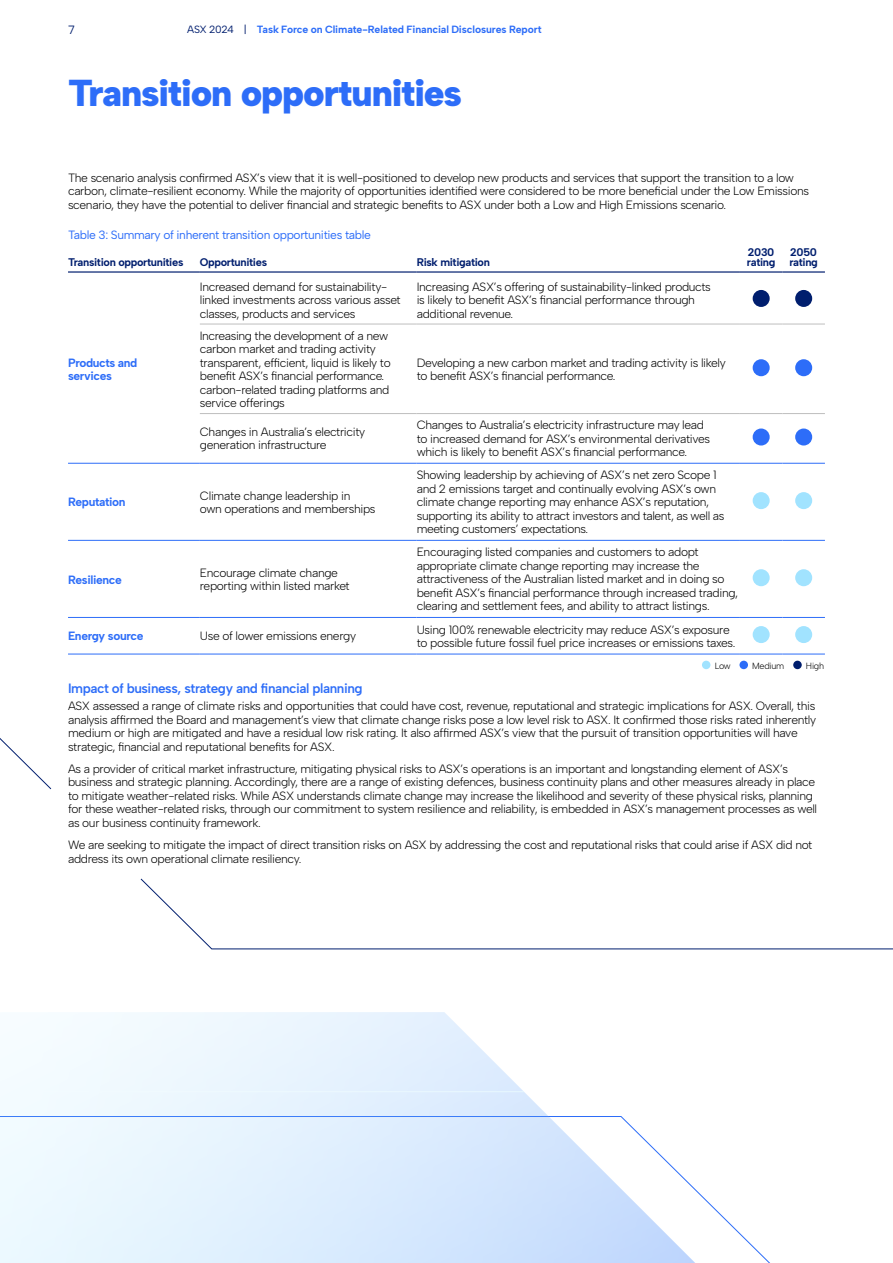
<style>
.page{position:relative;width:893px;height:1263px;background:#fff}
.page>*{position:absolute;margin:0;border:0;box-sizing:border-box;transform-origin:0 0}
.t1{font:900 37.5px "Albert Sans";letter-spacing:-.03em;color:#2d6df8}
.t2{font:600 13.5px "Albert Sans";letter-spacing:-.03em;color:#2d6df8}
.t3{font:300 12px/13.5px "Albert Sans";letter-spacing:-.03em;color:#000}
.t4{font:12px "Albert Sans";letter-spacing:-.03em;color:#2d6df8}
.t5{font:700 12px/13.5px "Albert Sans";letter-spacing:-.03em;color:#2d6df8}
.t6{font:12px "Albert Sans";color:#001e6e}
.t7{font:700 11.1px/10.5px "Albert Sans";letter-spacing:-.03em;color:#001e6e}
.t8{font:700 10.5px "Albert Sans";letter-spacing:-.01em;color:#2d6df8}
.t9{font:300 9px "Albert Sans";letter-spacing:-.03em;color:#000}
.s1{font-weight:400;color:#001e6e}
</style>
<div class="page">
<svg style="left:68px;top:290px;width:757px;height:364px"></svg>
<hr style="left:68px;top:617px;width:132px;height:1px;background:#2d6df8">
<hr style="left:68px;top:654px;width:132px;height:1px;background:#2d6df8">
<hr style="left:200px;top:271px;width:217px;height:2px;background:#001e6e">
<hr style="left:417px;top:271px;width:323px;height:2px;background:#001e6e">
<hr style="left:740px;top:271px;width:42px;height:2px;background:#001e6e">
<hr style="left:782px;top:271px;width:43px;height:2px;background:#001e6e">
<hr style="left:200px;top:324px;width:217px;height:1px;background:#bebebe">
<hr style="left:200px;top:413px;width:217px;height:1px;background:#bebebe">
<hr style="left:417px;top:324px;width:323px;height:1px;background:#bebebe">
<hr style="left:417px;top:413px;width:323px;height:1px;background:#bebebe">
<hr style="left:200px;top:463px;width:217px;height:1px;background:#2d6df8">
<hr style="left:417px;top:463px;width:323px;height:1px;background:#2d6df8">
<hr style="left:68px;top:540px;width:132px;height:1px;background:#2d6df8">
<hr style="left:68px;top:271px;width:132px;height:2px;background:#001e6e">
<hr style="left:68px;top:463px;width:132px;height:1px;background:#2d6df8">
<hr style="left:200px;top:540px;width:217px;height:1px;background:#2d6df8">
<hr style="left:417px;top:540px;width:323px;height:1px;background:#2d6df8">
<hr style="left:740px;top:540px;width:42px;height:1px;background:#2d6df8">
<hr style="left:782px;top:540px;width:43px;height:1px;background:#2d6df8">
<hr style="left:200px;top:617px;width:217px;height:1px;background:#2d6df8">
<hr style="left:417px;top:617px;width:323px;height:1px;background:#2d6df8">
<hr style="left:740px;top:617px;width:42px;height:1px;background:#2d6df8">
<hr style="left:782px;top:617px;width:43px;height:1px;background:#2d6df8">
<hr style="left:200px;top:654px;width:217px;height:1px;background:#2d6df8">
<hr style="left:417px;top:654px;width:323px;height:1px;background:#2d6df8">
<hr style="left:740px;top:654px;width:42px;height:1px;background:#2d6df8">
<hr style="left:782px;top:654px;width:43px;height:1px;background:#2d6df8">
<hr style="left:740px;top:324px;width:42px;height:1px;background:#bebebe">
<hr style="left:782px;top:324px;width:43px;height:1px;background:#bebebe">
<hr style="left:740px;top:413px;width:42px;height:1px;background:#bebebe">
<hr style="left:782px;top:413px;width:43px;height:1px;background:#bebebe">
<hr style="left:740px;top:463px;width:42px;height:1px;background:#2d6df8">
<hr style="left:782px;top:463px;width:43px;height:1px;background:#2d6df8">
<div style="left:753px;top:290px;width:17px;height:17px;background:#001e6e;border-radius:50%"></div>
<div style="left:795px;top:290px;width:17px;height:17px;background:#001e6e;border-radius:50%"></div>
<div style="left:753px;top:359px;width:17px;height:17px;background:#2d6df8;border-radius:50%"></div>
<div style="left:795px;top:359px;width:17px;height:17px;background:#2d6df8;border-radius:50%"></div>
<div style="left:753px;top:428px;width:17px;height:17px;background:#2d6df8;border-radius:50%"></div>
<div style="left:795px;top:428px;width:17px;height:17px;background:#2d6df8;border-radius:50%"></div>
<div style="left:753px;top:492px;width:17px;height:17px;background:#a1e3ff;border-radius:50%"></div>
<div style="left:795px;top:492px;width:17px;height:17px;background:#a1e3ff;border-radius:50%"></div>
<div style="left:753px;top:569px;width:17px;height:17px;background:#a1e3ff;border-radius:50%"></div>
<div style="left:795px;top:569px;width:17px;height:17px;background:#a1e3ff;border-radius:50%"></div>
<div style="left:753px;top:626px;width:17px;height:17px;background:#a1e3ff;border-radius:50%"></div>
<div style="left:795px;top:626px;width:17px;height:17px;background:#a1e3ff;border-radius:50%"></div>
<div style="left:793px;top:661px;width:9px;height:8px;background:#001e6e;border-radius:50%"></div>
<div style="left:739px;top:661px;width:9px;height:8px;background:#2d6df8;border-radius:50%"></div>
<div style="left:702px;top:661px;width:8px;height:8px;background:#a1e3ff;border-radius:50%"></div>
<svg style="left:0;top:738px;width:52px;height:51px"></svg>
<svg style="left:140px;top:878px;width:753px;height:71px"></svg>
<svg style="left:0;top:1092px;width:770px;height:171px"></svg>
<svg style="left:0;top:1012px;width:524px;height:80px"></svg>
<p class="t6" style="left:68px;top:22px;width:8px">7</p>
<p class="t8" style="left:187px;top:23px;width:356px"><span class="s1">ASX 2024 |</span> Task Force on Climate-Related Financial Disclosures Report</p>
<h1 class="t1" style="left:68px;top:70px;width:395px">Transition opportunities</h1>
<p class="t3" style="left:68px;top:171px;width:743px">The scenario analysis confirmed ASX’s view that it is well-positioned to develop new products and services that support the transition to a low carbon, climate-resilient economy. While the majority of opportunities identified were considered to be more beneficial under the Low Emissions scenario, they have the potential to deliver financial and strategic benefits to ASX under both a Low and High Emissions scenario.</p>
<p class="t4" style="left:68px;top:227px;width:304px">Table 3: Summary of inherent transition opportunities table</p>
<p class="t7" style="left:68px;top:257px;width:117px">Transition opportunities</p>
<p class="t7" style="left:200px;top:257px;width:69px">Opportunities</p>
<p class="t7" style="left:417px;top:257px;width:75px">Risk mitigation</p>
<p class="t7" style="left:747px;top:246px;width:30px">2030 rating</p>
<p class="t7" style="left:789px;top:246px;width:30px">2050 rating</p>
<p class="t5" style="left:68px;top:356px;width:71px">Products and services</p>
<p class="t3" style="left:200px;top:280px;width:202px">Increased demand for sustainability&shy;linked investments across various asset classes, products and services</p>
<p class="t3" style="left:417px;top:280px;width:296px">Increasing ASX’s offering of sustainability-linked products is likely to benefit ASX’s financial performance through additional revenue.</p>
<p class="t3" style="left:200px;top:329px;width:192px">Increasing the development of a new carbon market and trading activity transparent, efficient, liquid is likely to benefit ASX’s financial performance. carbon-related trading platforms and service offerings</p>
<p class="t3" style="left:417px;top:356px;width:311px">Developing a new carbon market and trading activity is likely to benefit ASX’s financial performance.</p>
<p class="t3" style="left:200px;top:425px;width:167px">Changes in Australia’s electricity generation infrastructure</p>
<p class="t3" style="left:417px;top:418px;width:295px">Changes to Australia’s electricity infrastructure may lead to increased demand for ASX’s environmental derivatives which is likely to benefit ASX’s financial performance.</p>
<p class="t5" style="left:68px;top:495px;width:59px">Reputation</p>
<p class="t3" style="left:200px;top:489px;width:177px">Climate change leadership in<br>own operations and memberships</p>
<p class="t5" style="left:68px;top:573px;width:55px">Resilience</p>
<p class="t3" style="left:200px;top:566px;width:151px">Encourage climate change reporting within listed market</p>
<p class="t3" style="left:417px;top:468px;width:309px">Showing leadership by achieving of ASX’s net zero Scope 1 and 2 emissions target and continually evolving ASX’s own climate change reporting may enhance ASX’s reputation, supporting its ability to attract investors and talent, as well as meeting customers’ expectations.</p>
<p class="t3" style="left:417px;top:545px;width:323px">Encouraging listed companies and customers to adopt appropriate climate change reporting may increase the attractiveness of the Australian listed market and in doing so benefit ASX’s financial performance through increased trading, clearing and settlement fees, and ability to attract listings.</p>
<p class="t5" style="left:68px;top:629px;width:77px">Energy source</p>
<p class="t3" style="left:200px;top:629px;width:158px">Use of lower emissions energy</p>
<p class="t3" style="left:417px;top:623px;width:320px">Using 100% renewable electricity may reduce ASX’s exposure to possible future fossil fuel price increases or emissions taxes.</p>
<p class="t9" style="left:715px;top:660px;width:18px">Low</p>
<p class="t9" style="left:752px;top:660px;width:34px">Medium</p>
<p class="t9" style="left:806px;top:660px;width:20px">High</p>
<p class="t2" style="left:68px;top:680px;width:296px">Impact of business, strategy and financial planning</p>
<p class="t3" style="left:68px;top:699px;width:750px">ASX assessed a range of climate risks and opportunities that could have cost, revenue, reputational and strategic implications for ASX. Overall, this analysis affirmed the Board and management’s view that climate change risks pose a low level risk to ASX. It confirmed those risks rated inherently medium or high are mitigated and have a residual low risk rating. It also affirmed ASX’s view that the pursuit of transition opportunities will have strategic, financial and reputational benefits for ASX.</p>
<p class="t3" style="left:68px;top:762px;width:751px">As a provider of critical market infrastructure, mitigating physical risks to ASX’s operations is an important and longstanding element of ASX’s business and strategic planning. Accordingly, there are a range of existing defences, business continuity plans and other measures already in place to mitigate weather-related risks. While ASX understands climate change may increase the likelihood and severity of these physical risks, planning for these weather-related risks, through our commitment to system resilience and reliability, is embedded in ASX’s management processes as well as our business continuity framework.</p>
<p class="t3" style="left:68px;top:838px;width:746px">We are seeking to mitigate the impact of direct transition risks on ASX by addressing the cost and reputational risks that could arise if ASX did not address its own operational climate resiliency.</p>
</div>
